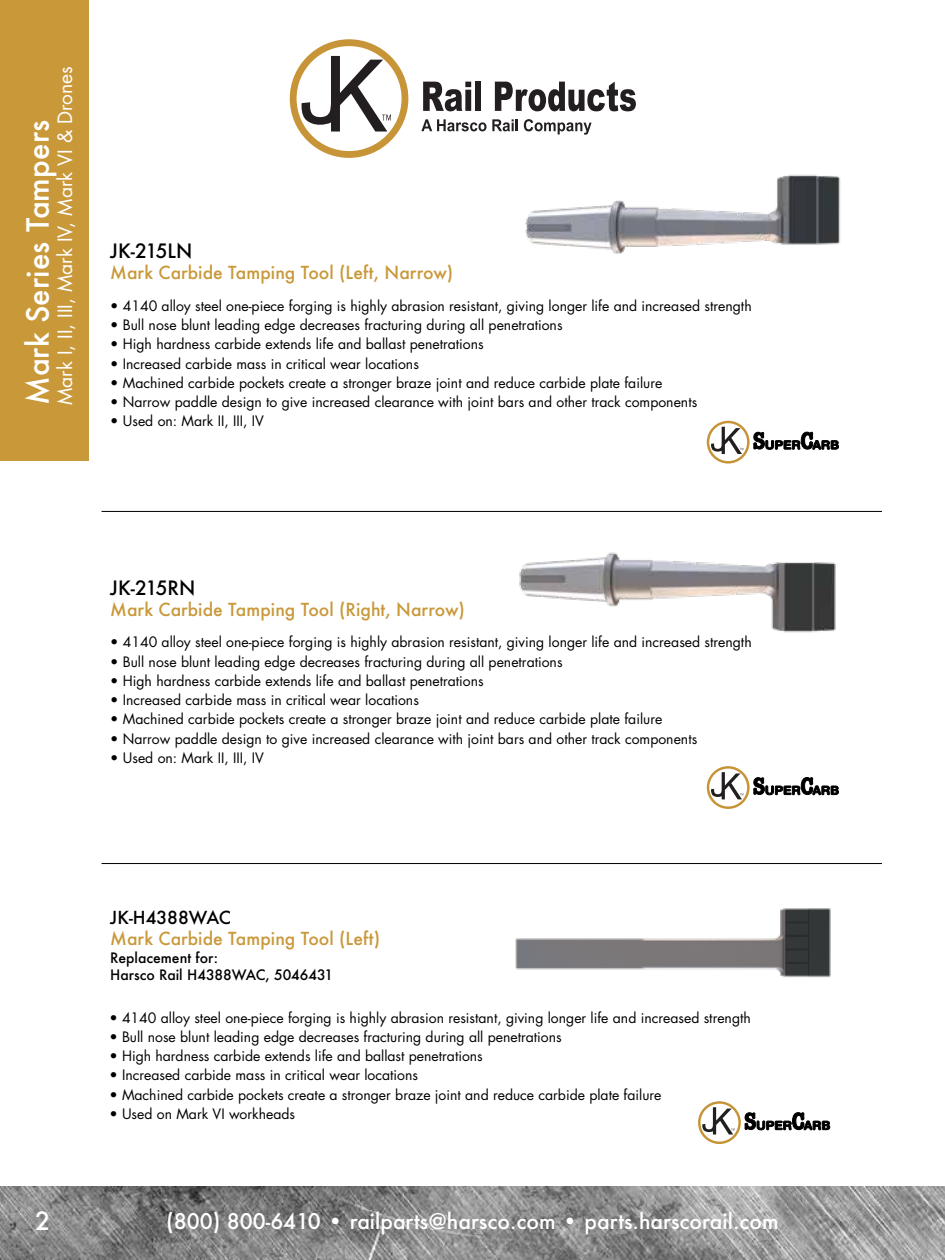
<style>
.page{position:relative;width:945px;height:1260px;background:#fff}
.page>*{position:absolute;margin:0;border:0;box-sizing:border-box;transform-origin:0 0}
.t1{font:500 29.75px "Futura";color:#fff}
.t2{font:500 24.5px "Futura";color:#fff}
.t3{font:500 21px "Futura";color:#fff}
.t4{font:19.25px "Futura";color:#fff}
.t5{font:500 19.25px "Futura";color:#000}
.t6{font:500 17.5px "Futura";color:#c99839}
.t7{font:500 17.5px "Futura";color:#000}
.t8{font:14px "Futura";color:#000}
.t9{font:500 14px/17.5px "Futura";color:#000}
</style>
<div class="page">
<div style="left:0;top:0;width:89px;height:461px;background:#c99839"></div>
<img style="left:0;top:1186px;width:945px;height:74px">
<svg style="left:290px;top:39px;width:118px;height:119px"></svg>
<svg style="left:423px;top:82px;width:48px;height:29px"></svg>
<div style="left:475px;top:82px;width:6px;height:29px;background:#231f20"></div>
<svg style="left:495px;top:82px;width:141px;height:29px"></svg>
<svg style="left:421px;top:119px;width:97px;height:12px"></svg>
<svg style="left:524px;top:119px;width:68px;height:16px"></svg>
<hr style="left:102px;top:511px;width:780px;height:1px;background:#000">
<hr style="left:102px;top:863px;width:780px;height:1px;background:#000">
<svg style="left:707px;top:421px;width:132px;height:43px"></svg>
<svg style="left:707px;top:766px;width:132px;height:43px"></svg>
<svg style="left:698px;top:1101px;width:132px;height:43px"></svg>
<img style="left:525px;top:174px;width:316px;height:80px">
<img style="left:519px;top:552px;width:317px;height:81px">
<img style="left:515px;top:908px;width:316px;height:70px">
<h3 class="t4" style="left:52px;top:405px;width:341px;rotate:-90deg">Mark I, II, III, Mark IV, Mark VI &amp; Drones</h3>
<h1 class="t1" style="left:17px;top:405px;width:286px;rotate:-90deg">Mark Series Tampers</h1>
<h3 class="t5" style="left:110px;top:237px;width:84px">JK-215LN</h3>
<p class="t6" style="left:110px;top:260px;width:345px">Mark Carbide Tamping Tool (Left, Narrow)</p>
<p class="t8" style="left:110px;top:296px;width:643px">• 4140 alloy steel one-piece forging is highly abrasion resistant, giving longer life and increased strength</p>
<p class="t8" style="left:110px;top:315px;width:454px">• Bull nose blunt leading edge decreases fracturing during all penetrations</p>
<p class="t8" style="left:110px;top:335px;width:375px">• High hardness carbide extends life and ballast penetrations</p>
<p class="t8" style="left:110px;top:354px;width:310px">• Increased carbide mass in critical wear locations</p>
<p class="t8" style="left:110px;top:373px;width:554px">• Machined carbide pockets create a stronger braze joint and reduce carbide plate failure</p>
<p class="t8" style="left:110px;top:392px;width:589px">• Narrow paddle design to give increased clearance with joint bars and other track components</p>
<p class="t8" style="left:110px;top:412px;width:155px">• Used on: Mark II, III, IV</p>
<h3 class="t5" style="left:110px;top:575px;width:87px">JK-215RN</h3>
<p class="t6" style="left:110px;top:598px;width:356px">Mark Carbide Tamping Tool (Right, Narrow)</p>
<p class="t8" style="left:110px;top:632px;width:643px">• 4140 alloy steel one-piece forging is highly abrasion resistant, giving longer life and increased strength</p>
<p class="t8" style="left:110px;top:652px;width:454px">• Bull nose blunt leading edge decreases fracturing during all penetrations</p>
<p class="t8" style="left:110px;top:671px;width:375px">• High hardness carbide extends life and ballast penetrations</p>
<p class="t8" style="left:110px;top:690px;width:310px">• Increased carbide mass in critical wear locations</p>
<p class="t8" style="left:110px;top:709px;width:554px">• Machined carbide pockets create a stronger braze joint and reduce carbide plate failure</p>
<p class="t8" style="left:110px;top:729px;width:589px">• Narrow paddle design to give increased clearance with joint bars and other track components</p>
<p class="t8" style="left:110px;top:748px;width:155px">• Used on: Mark II, III, IV</p>
<p class="t7" style="left:110px;top:906px;width:122px">JK-H4388WAC</p>
<p class="t6" style="left:110px;top:927px;width:271px">Mark Carbide Tamping Tool (Left)</p>
<p class="t9" style="left:110px;top:949px;width:224px">Replacement for:<br>Harsco Rail H4388WAC, 5046431</p>
<p class="t8" style="left:109px;top:1008px;width:643px">• 4140 alloy steel one-piece forging is highly abrasion resistant, giving longer life and increased strength</p>
<p class="t8" style="left:109px;top:1027px;width:454px">• Bull nose blunt leading edge decreases fracturing during all penetrations</p>
<p class="t8" style="left:109px;top:1046px;width:375px">• High hardness carbide extends life and ballast penetrations</p>
<p class="t8" style="left:109px;top:1066px;width:310px">• Increased carbide mass in critical wear locations</p>
<p class="t8" style="left:109px;top:1085px;width:554px">• Machined carbide pockets create a stronger braze joint and reduce carbide plate failure</p>
<p class="t8" style="left:109px;top:1104px;width:187px">• Used on Mark VI workheads</p>
<h2 class="t2" style="left:35px;top:1204px;width:17px">2</h2>
<h3 class="t3" style="left:166px;top:1207px;width:614px">(800) 800-6410 • railparts@harsco.com • parts.harscorail.com</h3>
</div>
